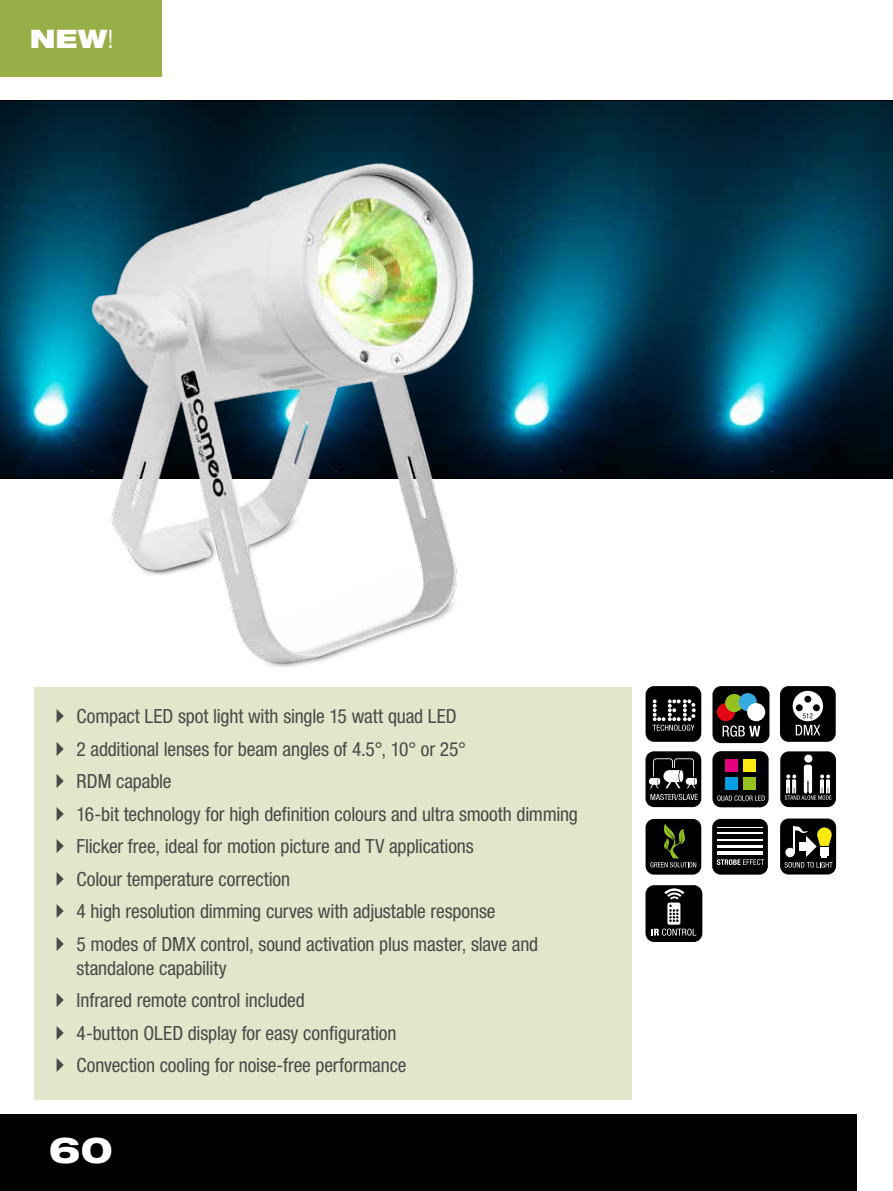
<style>
.page{position:relative;width:893px;height:1191px;background:#fff}
.page>*{position:absolute;margin:0;border:0;box-sizing:border-box;transform-origin:0 0}
.t1{font:800 expanded 36px "Helvetica Neue LT Std";color:#fff}
.t2{font:900 expanded 25.5px "Helvetica Neue LT Std";color:#fff}
.t3{font:condensed 19.5px/32.5px "Helvetica Neue LT Std";letter-spacing:-.005em;color:#4a4a49}
.s1{font-weight:300}
</style>
<div class="page">
<svg style="left:0;top:100px;width:893px;height:379px;background:#02394f"></svg>
<div style="left:34px;top:687px;width:597px;height:412px;background:#e2e6ca"></div>
<div style="left:0;top:1114px;width:857px;height:77px;background:#000"></div>
<img style="left:0;top:109px;width:584px;height:558px">
<div style="left:646px;top:819px;width:55px;height:55px;background:#000;border-radius:9px"></div>
<svg style="left:650px;top:824px;width:46px;height:43px"></svg>
<div style="left:780px;top:686px;width:56px;height:56px;background:#000;border-radius:9px"></div>
<svg style="left:796px;top:725px;width:24px;height:10px"></svg>
<div style="left:793px;top:691px;width:30px;height:30px;background:#fff;border-radius:50%"></div>
<div style="left:804px;top:695px;width:7px;height:7px;background:#000;border-radius:50%"></div>
<div style="left:796px;top:704px;width:7px;height:7px;background:#000;border-radius:50%"></div>
<div style="left:813px;top:704px;width:7px;height:7px;background:#000;border-radius:50%"></div>
<svg style="left:803px;top:713px;width:9px;height:5px"></svg>
<div style="left:646px;top:686px;width:55px;height:56px;background:#000;border-radius:9px"></div>
<svg style="left:652px;top:699px;width:44px;height:32px"></svg>
<div style="left:780px;top:751px;width:56px;height:56px;background:#000;border-radius:9px"></div>
<div style="left:804px;top:754px;width:8px;height:8px;background:#fff;border-radius:50%"></div>
<svg style="left:785px;top:764px;width:46px;height:36px"></svg>
<div style="left:712px;top:819px;width:56px;height:55px;background:#000;border-radius:9px"></div>
<svg style="left:717px;top:859px;width:47px;height:6px"></svg>
<hr style="left:717px;top:851px;width:46px;height:3px;background:#fff">
<hr style="left:717px;top:845px;width:46px;height:2px;background:#fff">
<hr style="left:717px;top:838px;width:46px;height:2px;background:#fff">
<hr style="left:717px;top:832px;width:46px;height:1px;background:#fff">
<hr style="left:717px;top:827px;width:46px;height:1px;background:#fff">
<div style="left:645px;top:751px;width:56px;height:56px;background:#000;border-radius:9px"></div>
<svg style="left:650px;top:794px;width:48px;height:6px"></svg>
<svg style="left:649px;top:758px;width:48px;height:30px"></svg>
<div style="left:712px;top:686px;width:57px;height:57px;background:#000;border-radius:9px"></div>
<div style="left:717px;top:703px;width:18px;height:18px;background:#e30613;border-radius:50%"></div>
<div style="left:725px;top:694px;width:18px;height:18px;background:#95c11f;border-radius:50%"></div>
<div style="left:739px;top:693px;width:18px;height:18px;background:#36a9e1;border-radius:50%"></div>
<div style="left:747px;top:703px;width:18px;height:18px;background:#fff;border-radius:50%"></div>
<svg style="left:723px;top:725px;width:37px;height:11px"></svg>
<div style="left:780px;top:818px;width:56px;height:56px;background:#000;border-radius:9px"></div>
<svg style="left:784px;top:826px;width:49px;height:41px"></svg>
<div style="left:645px;top:885px;width:57px;height:57px;background:#000;border-radius:9px"></div>
<svg style="left:651px;top:928px;width:45px;height:7px"></svg>
<div style="left:667px;top:902px;width:13px;height:22px;background:#fff;border-radius:2px"></div>
<svg style="left:664px;top:888px;width:20px;height:34px"></svg>
<div style="left:712px;top:751px;width:57px;height:56px;background:#000;border-radius:9px"></div>
<svg style="left:717px;top:795px;width:48px;height:6px"></svg>
<div style="left:725px;top:777px;width:13px;height:12px;background:#009fe3"></div>
<div style="left:743px;top:777px;width:12px;height:12px;background:#95c11f"></div>
<div style="left:725px;top:759px;width:13px;height:13px;background:#e6007d"></div>
<div style="left:743px;top:759px;width:12px;height:13px;background:#fcea10"></div>
<div style="left:0;top:0;width:161px;height:77px;background:#98ae47"></div>
<h2 class="t2" style="left:30px;top:22px;width:86px">NEW<span class="s1">!</span></h2>
<p class="t3" style="left:77px;top:700px;width:503px">Compact LED spot light with single 15 watt quad LED<br>2 additional lenses for beam angles of 4.5°, 10° or 25°<br>RDM capable<br>16-bit technology for high definition colours and ultra smooth dimming Flicker free, ideal for motion picture and TV applications<br>Colour temperature correction<br>4 high resolution dimming curves with adjustable response<br>5 modes of DMX control, sound activation plus master, slave and</p>
<p class="t3" style="left:77px;top:951px;width:331px">standalone capability<br>Infrared remote control included<br>4-button OLED display for easy configuration Convection cooling for noise-free performance</p>
<h1 class="t1" style="left:49px;top:1126px;width:65px">60</h1>
</div>
